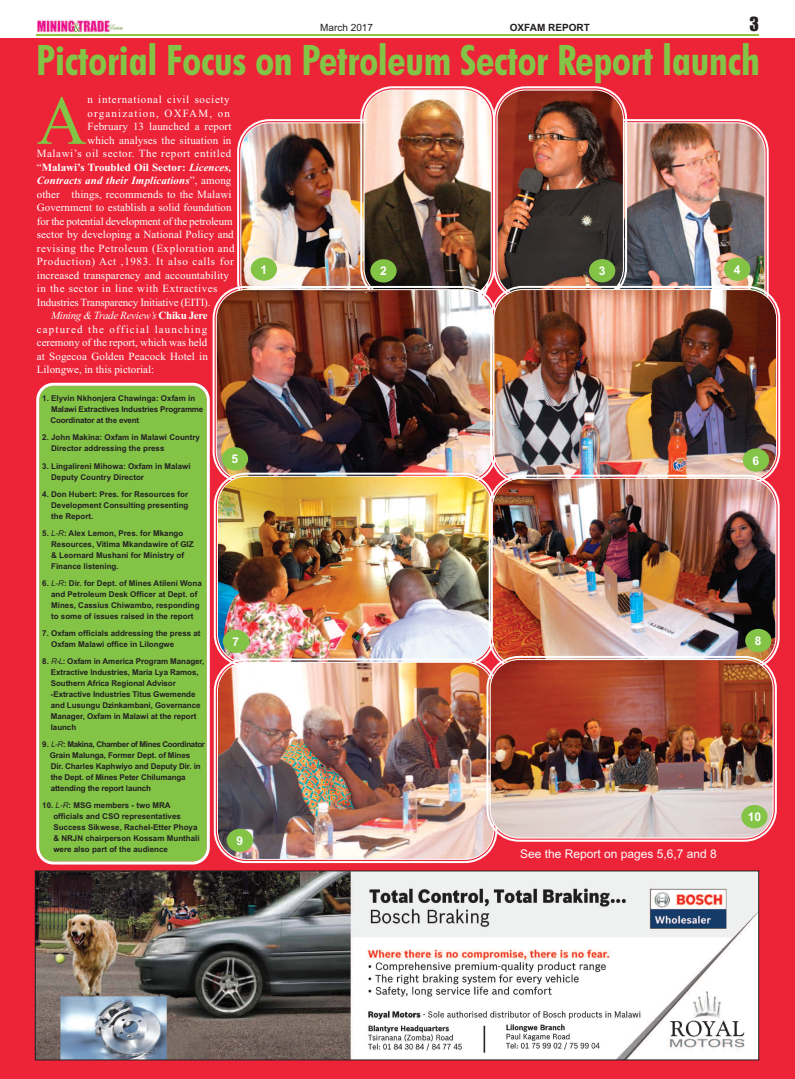
<style>
.page{position:relative;width:795px;height:1079px;background:#fff}
.page>*{position:absolute;margin:0;border:0;box-sizing:border-box;transform-origin:0 0}
.t1{font:69.4px "Times New Roman";color:#83c447}
.t2{font:700 condensed 42.1px "Futura BT";letter-spacing:-.005em;color:#83c447}
.t3{font:18px "Impact";color:#231f20}
.t4{font:12px "Arial";color:#fff}
.t5{font:700 12px "Arial";color:#fff}
.t6{font:11px "Times New Roman";letter-spacing:.01em;color:#fff}
.t7{font:11px "Times New Roman";letter-spacing:.05em;color:#fff}
.t8{font:11px "Times New Roman";letter-spacing:-.015em;color:#fff}
.t9{font:11px "Times New Roman";letter-spacing:.06em;color:#fff}
.t10{font:700 11px "Times New Roman";color:#fff}
.t11{font:italic 700 11px "Times New Roman";letter-spacing:.01em;color:#fff}
.t12{font:italic 11px "Times New Roman";letter-spacing:-.025em;color:#fff}
.t13{font:11px "Times New Roman";letter-spacing:.1em;color:#fff}
.t14{font:11px "Times New Roman";letter-spacing:.105em;color:#fff}
.t15{font:700 10px "Arial";color:#231f20}
.t16{font:10px "Arial";color:#231f20}
.t17{font:700 8px/11px "Arial";color:#231f20}
.t18{font:700 8px/11px "Arial";letter-spacing:-.02em;color:#231f20}
.s1{font-weight:400}
.s2{font-style:italic}
.s3{font-weight:400;font-style:normal}
.s4{font-weight:700;font-style:normal}
.s5{font-weight:400;font-style:italic}
</style>
<div class="page">
<div style="left:0;top:38px;width:795px;height:1040px;background:#ed2438"></div>
<div style="left:36px;top:383px;width:174px;height:481px;background:#83c447"></div>
<svg style="left:237px;top:119px;width:122px;height:166px"></svg>
<img style="left:240px;top:122px;width:119px;height:163px">
<svg style="left:628px;top:119px;width:141px;height:166px"></svg>
<img style="left:628px;top:122px;width:138px;height:163px">
<hr style="left:36px;top:34px;width:723px;height:2px;background:#8fc63e">
<img style="left:37px;top:19px;width:86px;height:14px">
<img style="left:37px;top:872px;width:720px;height:185px">
<div style="left:35px;top:870px;width:724px;height:189px;border:1px solid #231f20"></div>
<img style="left:359px;top:86px;width:269px;height:199px">
<svg style="left:212px;top:285px;width:277px;height:181px"></svg>
<img style="left:216px;top:289px;width:273px;height:182px">
<svg style="left:489px;top:285px;width:292px;height:186px"></svg>
<img style="left:493px;top:289px;width:284px;height:184px">
<svg style="left:213px;top:471px;width:283px;height:177px"></svg>
<img style="left:217px;top:475px;width:271px;height:182px">
<svg style="left:488px;top:473px;width:292px;height:181px"></svg>
<img style="left:492px;top:477px;width:284px;height:177px">
<svg style="left:213px;top:657px;width:283px;height:207px"></svg>
<img style="left:217px;top:661px;width:277px;height:199px">
<svg style="left:485px;top:654px;width:292px;height:188px"></svg>
<img style="left:489px;top:658px;width:285px;height:180px">
<div style="left:251px;top:257px;width:26px;height:24px;background:#83c447;border-radius:50%"></div>
<div style="left:724px;top:257px;width:26px;height:24px;background:#83c447;border-radius:50%"></div>
<div style="left:222px;top:447px;width:26px;height:23px;background:#83c447;border-radius:50%"></div>
<div style="left:743px;top:448px;width:26px;height:23px;background:#83c447;border-radius:50%"></div>
<div style="left:223px;top:629px;width:26px;height:24px;background:#83c447;border-radius:50%"></div>
<div style="left:745px;top:628px;width:26px;height:24px;background:#83c447;border-radius:50%"></div>
<div style="left:227px;top:828px;width:26px;height:24px;background:#83c447;border-radius:50%"></div>
<div style="left:741px;top:804px;width:26px;height:24px;background:#83c447;border-radius:50%"></div>
<div style="left:370px;top:259px;width:27px;height:23px;background:#83c447;border-radius:50%"></div>
<div style="left:589px;top:259px;width:26px;height:23px;background:#83c447;border-radius:50%"></div>
<p class="t16" style="left:320px;top:22px;width:54px">March 2017</p>
<p class="t15" style="left:510px;top:22px;width:82px">OXFAM REPORT</p>
<h3 class="t3" style="left:749px;top:14px;width:11px">3</h3>
<h2 class="t2" style="left:36px;top:35px;width:725px">Pictorial Focus on Petroleum Sector Report launch</h2>
<h1 class="t1" style="left:37px;top:79px;width:52px">A</h1>
<h3 class="t9" style="left:87px;top:93px;width:144px">n international civil society</h3>
<h3 class="t14" style="left:87px;top:107px;width:144px">organization, OXFAM, on</h3>
<h3 class="t6" style="left:87px;top:120px;width:145px">February 13 launched a report</h3>
<h3 class="t6" style="left:87px;top:134px;width:145px">which analyses the situation in</h3>
<h3 class="t7" style="left:37px;top:147px;width:196px">Malawi’s oil sector. The report entitled</h3>
<h3 class="t10" style="left:37px;top:161px;width:196px"><span class="s1">“</span>Malawi’s Troubled Oil Sector: <span class="s2">Licences,</span></h3>
<h3 class="t11" style="left:37px;top:174px;width:196px">Contracts and their Implications<span class="s3">”, among</span></h3>
<h3 class="t6" style="left:37px;top:188px;width:196px">other things, recommends to the Malawi</h3>
<h3 class="t6" style="left:37px;top:201px;width:196px">Government to establish a solid foundation</h3>
<h3 class="t8" style="left:37px;top:215px;width:197px">for the potential development of the petroleum</h3>
<h3 class="t6" style="left:37px;top:228px;width:198px">sector by developing a National Policy and</h3>
<h3 class="t7" style="left:37px;top:242px;width:199px">revising the Petroleum (Exploration and</h3>
<h3 class="t9" style="left:37px;top:255px;width:199px">Production) Act ,1983. It also calls for</h3>
<h3 class="t6" style="left:37px;top:269px;width:194px">increased transparency and accountability</h3>
<h3 class="t7" style="left:37px;top:282px;width:182px">in the sector in line with Extractives</h3>
<h3 class="t8" style="left:37px;top:296px;width:175px">Industries Transparency Initiative (EITI).</h3>
<h3 class="t12" style="left:51px;top:309px;width:158px">Mining &amp; Trade Review’s <span class="s4">Chiku Jere</span></h3>
<h3 class="t13" style="left:37px;top:323px;width:172px">captured the official launching</h3>
<h3 class="t6" style="left:37px;top:336px;width:172px">ceremony of the report, which was held</h3>
<h3 class="t6" style="left:37px;top:350px;width:173px">at Sogecoa Golden Peacock Hotel in</h3>
<h3 class="t6" style="left:37px;top:363px;width:119px">Lilongwe, in this pictorial:</h3>
<h3 class="t5" style="left:260px;top:262px;width:8px">1</h3>
<h3 class="t5" style="left:734px;top:262px;width:8px">4</h3>
<h3 class="t5" style="left:380px;top:264px;width:8px">2</h3>
<h3 class="t5" style="left:599px;top:264px;width:8px">3</h3>
<p class="t18" style="left:51px;top:393px;width:154px;text-indent:-8px">1. Elyvin Nkhonjera Chawinga: Oxfam in<br>Malawi Extractives Industries Programme<br>Coordinator at the event</p>
<p class="t17" style="left:51px;top:432px;width:150px;text-indent:-9px">2. John Makina: Oxfam in Malawi Country<br>Director addressing the press</p>
<p class="t17" style="left:51px;top:461px;width:141px;text-indent:-9px">3. Lingalireni Mihowa: Oxfam in Malawi<br>Deputy Country Director</p>
<p class="t17" style="left:51px;top:489px;width:139px;text-align:justify;text-indent:-9px">4. Don Hubert: Pres. for Resources for Development Consulting presenting the Report.</p>
<p class="t17" style="left:51px;top:528px;width:144px;text-indent:-9px">5. <span class="s5">L-R</span>: Alex Lemon, Pres. for Mkango<br>Resources, Vitima Mkandawire of GIZ &amp; Leornard Mushani for Ministry of<br>Finance listening.</p>
<p class="t17" style="left:51px;top:578px;width:152px;text-indent:-9px">6. <span class="s5">L-R</span>: Dir. for Dept. of Mines Atileni Wona and Petroleum Desk Officer at Dept. of Mines, Cassius Chiwambo, responding to some of issues raised in the report</p>
<p class="t17" style="left:51px;top:628px;width:151px;text-indent:-9px">7. Oxfam officials addressing the press at<br>Oxfam Malawi office in Lilongwe</p>
<p class="t17" style="left:51px;top:656px;width:155px;text-indent:-9px">8. <span class="s5">R-L</span>: Oxfam in America Program Manager, Extractive Industries, Maria Lya Ramos, Southern Africa Regional Advisor -Extractive Industries Titus Gwemende and Lusungu Dzinkambani, Governance Manager, Oxfam in Malawi at the report launch</p>
<p class="t17" style="left:50px;top:739px;width:157px;text-indent:-8px">9. <span class="s5">L-R</span>: Makina, Chamber of Mines Coordinator Grain Malunga, Former Dept. of Mines<br>Dir. Charles Kaphwiyo and Deputy Dir. in the Dept. of Mines Peter Chilumanga attending the report launch</p>
<p class="t17" style="left:53px;top:800px;width:148px;text-indent:-11px">10. <span class="s5">L-R</span>: MSG members - two MRA officials and CSO representatives Success Sikwese, Rachel-Etter Phoya &amp; NRJN chairperson Kossam Munthali were also part of the audience</p>
<h3 class="t5" style="left:232px;top:452px;width:8px">5</h3>
<h3 class="t5" style="left:752px;top:453px;width:8px">6</h3>
<h3 class="t5" style="left:233px;top:634px;width:8px">7</h3>
<h3 class="t5" style="left:755px;top:634px;width:8px">8</h3>
<h3 class="t5" style="left:237px;top:833px;width:8px">9</h3>
<h3 class="t4" style="left:520px;top:847px;width:198px">See the Report on pages 5,6,7 and 8</h3>
<h3 class="t5" style="left:748px;top:810px;width:15px">10</h3>
</div>
